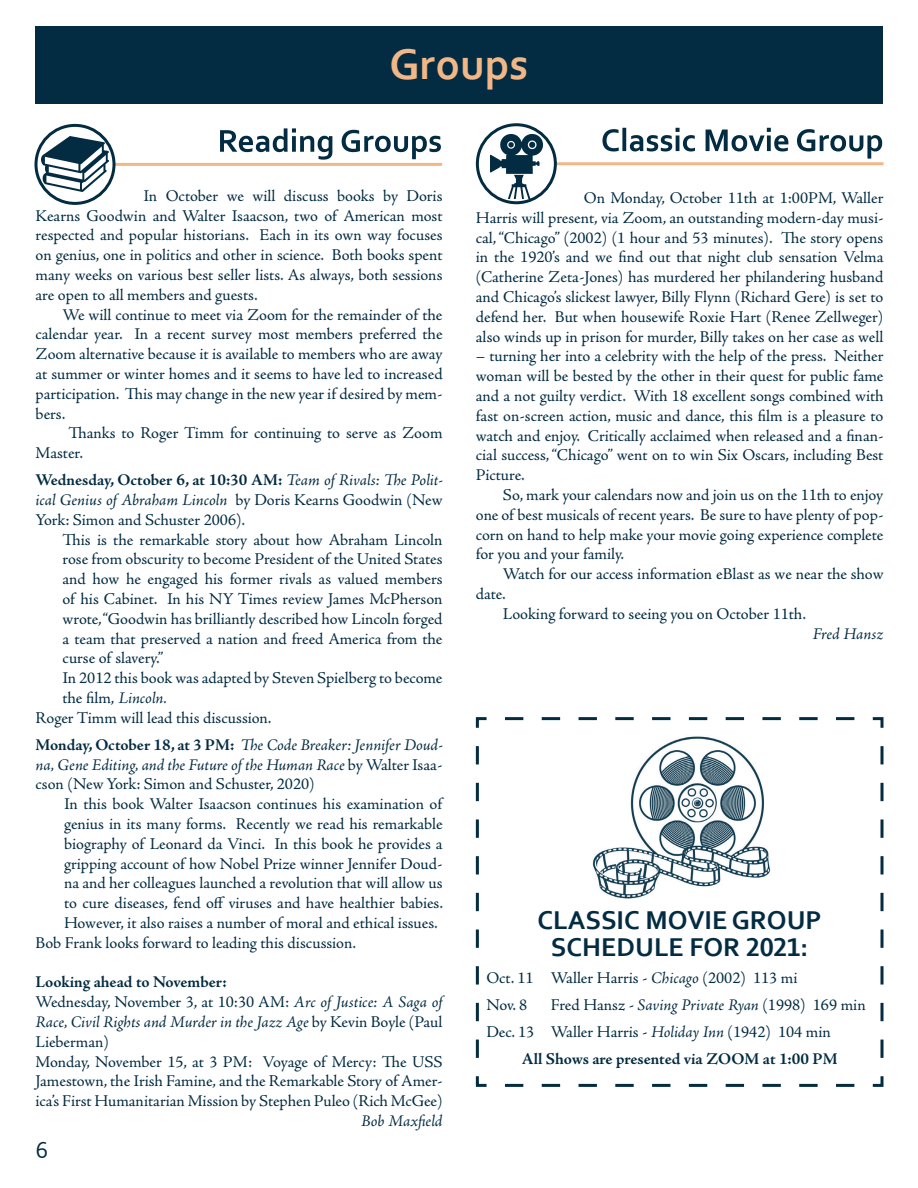
<style>
.page{position:relative;width:918px;height:1188px;background:#fff}
.page>*{position:absolute;margin:0;border:0;box-sizing:border-box;transform-origin:0 0}
.t1{font:700 45px "Corbel";color:#f2b787}
.t2{font:700 27px/27px "Corbel";color:#032c42;text-align:center}
.t3{font:24px "Corbel";color:#032c42}
.t4{font:16.5px/19.8px "Adobe Jenson Pro";letter-spacing:-.005em;color:#032c42;text-align:justify}
.t5{font:italic 16.5px/19.8px "Adobe Jenson Pro";letter-spacing:-.005em;color:#032c42;text-align:justify}
.t6{font:700 16.5px "Adobe Jenson Pro";letter-spacing:-.005em;color:#032c42}
.s1{font-weight:700}
.s2{font-style:italic}
.s3{font-weight:700;font-style:normal}
.s4{font-style:normal}
</style>
<div class="page">
<hr style="left:114px;top:163px;width:328px;height:3px;background:#f2b787">
<img style="left:41px;top:137px;width:68px;height:55px">
<div style="left:34px;top:124px;width:82px;height:81px;border:3px solid #032c42;border-radius:50%"></div>
<svg style="left:220px;top:128px;width:221px;height:32px"></svg>
<div style="left:35px;top:26px;width:848px;height:78px;background:#032c42"></div>
<svg style="left:602px;top:128px;width:280px;height:31px"></svg>
<hr style="left:556px;top:162px;width:328px;height:3px;background:#f2b787">
<div style="left:476px;top:123px;width:81px;height:81px;border:3px solid #032c42;border-radius:50%"></div>
<img style="left:490px;top:135px;width:52px;height:64px">
<svg style="left:475px;top:717px;width:409px;height:370px"></svg>
<h1 class="t1" style="left:389px;top:36px;width:141px">Groups</h1>
<p class="t4" style="left:36px;top:186px;width:409px;text-indent:108px">In October we will discuss books by Doris Kearns Goodwin and Walter Isaacson, two of American most respected and popular historians. Each in its own way focuses on genius, one in politics and other in science. Both books spent many weeks on various best seller lists. As always, both sessions are open to all members and guests.</p>
<p class="t4" style="left:36px;top:305px;width:409px;text-indent:27px">We will continue to meet via Zoom for the remainder of the calendar year. In a recent survey most members preferred the Zoom alternative because it is available to members who are away at summer or winter homes and it seems to have led to increased participation. This may change in the new year if desired by mem&shy;bers.</p>
<p class="t4" style="left:36px;top:424px;width:409px;text-indent:33px">Thanks to Roger Timm for continuing to serve as Zoom<br>Master.</p>
<p class="t4" style="left:36px;top:471px;width:409px"><span class="s1">Wednesday, October 6, at 10:30 AM:</span> <span class="s2">Team of Rivals: The Polit&shy;ical Genius of Abraham Lincoln</span> by Doris Kearns Goodwin (New York: Simon and Schuster 2006).</p>
<p class="t4" style="left:63px;top:530px;width:382px">This is the remarkable story about how Abraham Lincoln</p>
<p class="t4" style="left:63px;top:550px;width:381px">rose from obscurity to become President of the United States</p>
<p class="t4" style="left:63px;top:570px;width:381px">and how he engaged his former rivals as valued members</p>
<p class="t4" style="left:63px;top:589px;width:382px">of his Cabinet. In his NY Times review James McPherson</p>
<p class="t4" style="left:63px;top:609px;width:382px">wrote, “Goodwin has brilliantly described how Lincoln forged</p>
<p class="t4" style="left:63px;top:629px;width:382px">a team that preserved a nation and freed America from the</p>
<p class="t4" style="left:63px;top:649px;width:102px">curse of slavery.”</p>
<p class="t4" style="left:63px;top:669px;width:382px">In 2012 this book was adapted by Steven Spielberg to become</p>
<p class="t4" style="left:63px;top:688px;width:106px">the film, <span class="s2">Lincoln.</span></p>
<p class="t4" style="left:36px;top:708px;width:238px">Roger Timm will lead this discussion.</p>
<p class="t5" style="left:36px;top:736px;width:409px"><span class="s3">Monday, October 18, at 3 PM:</span> The Code Breaker: Jennifer Doud&shy;na, Gene Editing, and the Future of the Human Race <span class="s4">by Walter Isaa&shy;cson (New York: Simon and Schuster, 2020)</span></p>
<p class="t4" style="left:64px;top:795px;width:380px">In this book Walter Isaacson continues his examination of</p>
<p class="t4" style="left:64px;top:814px;width:380px">genius in its many forms. Recently we read his remarkable</p>
<p class="t4" style="left:64px;top:834px;width:380px">biography of Leonard da Vinci. In this book he provides a</p>
<p class="t4" style="left:64px;top:854px;width:380px">gripping account of how Nobel Prize winner Jennifer Doud-</p>
<p class="t4" style="left:64px;top:874px;width:380px">na and her colleagues launched a revolution that will allow us</p>
<p class="t4" style="left:64px;top:894px;width:381px">to cure diseases, fend off viruses and have healthier babies.</p>
<p class="t4" style="left:64px;top:913px;width:375px">However, it also raises a number of moral and ethical issues.</p>
<p class="t4" style="left:36px;top:933px;width:322px">Bob Frank looks forward to leading this discussion.</p>
<p class="t4" style="left:36px;top:973px;width:409px;text-align:left"><span class="s1">Looking ahead to November:<br></span>Wednesday, November 3, at 10:30 AM: <span class="s2">Arc of Justice: A Saga of Race, Civil Rights and Murder in the Jazz Age</span> by Kevin Boyle (Paul Lieberman)<br>Monday, November 15, at 3 PM: Voyage of Mercy: The USS Jamestown, the Irish Famine, and the Remarkable Story of Amer&shy;ica’s First Humanitarian Mission by Stephen Puleo (Rich McGee)</p>
<p class="t5" style="left:361px;top:1112px;width:83px">Bob Maxfield</p>
<h3 class="t3" style="left:36px;top:1135px;width:14px">6</h3>
<p class="t4" style="left:476px;top:188px;width:409px;text-indent:108px">On Monday, October 11th at 1:00PM, Waller Harris will present, via Zoom, an outstanding modern-day musi&shy;cal, “Chicago” (2002) (1 hour and 53 minutes). The story opens in the 1920’s and we find out that night club sensation Velma (Catherine Zeta-Jones) has murdered her philandering husband and Chicago’s slickest lawyer, Billy Flynn (Richard Gere) is set to defend her. But when housewife Roxie Hart (Renee Zellweger) also winds up in prison for murder, Billy takes on her case as well</p>
<p class="t4" style="left:476px;top:347px;width:409px">– turning her into a celebrity with the help of the press. Neither woman will be bested by the other in their quest for public fame and a not guilty verdict. With 18 excellent songs combined with fast on-screen action, music and dance, this film is a pleasure to watch and enjoy. Critically acclaimed when released and a finan&shy;cial success, “Chicago” went on to win Six Oscars, including Best Picture.</p>
<p class="t4" style="left:476px;top:485px;width:409px;text-indent:27px">So, mark your calendars now and join us on the 11th to enjoy one of best musicals of recent years. Be sure to have plenty of pop&shy;corn on hand to help make your movie going experience complete for you and your family.</p>
<p class="t4" style="left:503px;top:564px;width:382px">Watch for our access information eBlast as we near the show</p>
<p class="t4" style="left:476px;top:584px;width:31px">date.</p>
<p class="t4" style="left:503px;top:604px;width:305px">Looking forward to seeing you on October 11th.</p>
<p class="t5" style="left:813px;top:625px;width:72px">Fred Hansz</p>
<h2 class="t2" style="left:537px;top:906px;width:286px">CLASSIC MOVIE GROUP<br>SCHEDULE FOR 2021:</h2>
<p class="t4" style="left:486px;top:965px;width:313px;line-height:27px">Oct. 11 Waller Harris - <span class="s2">Chicago</span> (2002) 113 mi<br>Nov. 8</p>
<p class="t4" style="left:551px;top:996px;width:316px">Fred Hansz - <span class="s2">Saving Private Ryan</span> (1998) 169 min</p>
<p class="t4" style="left:486px;top:1023px;width:346px">Dec. 13 Waller Harris - <span class="s2">Holiday Inn</span> (1942) 104 min</p>
<p class="t6" style="left:522px;top:1050px;width:317px">All Shows are presented via ZOOM at 1:00 PM</p>
</div>
